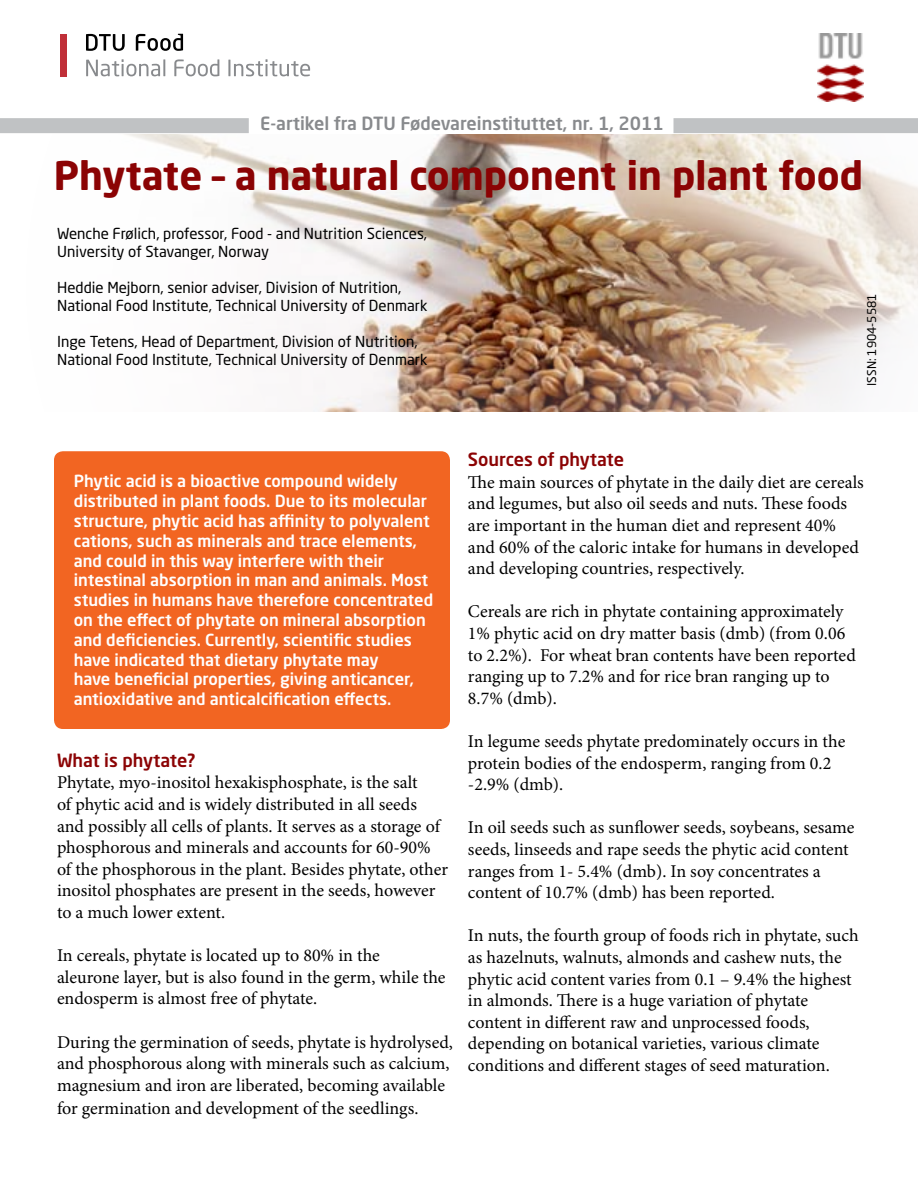
<style>
.page{position:relative;width:918px;height:1188px;background:#fff}
.page>*{position:absolute;margin:0;border:0;box-sizing:border-box;transform-origin:0 0}
.t1{font:700 39px "Neo Sans Std";color:#8b0304}
.t2{font:18px/21.6px "Minion Pro";letter-spacing:-.005em;color:#000}
.t3{font:500 18px "Neo Sans Std";color:#888a8d}
.t4{font:500 18px "Neo Sans Std";color:#8b0304}
.t5{font:500 16.5px/19.8px "Neo Sans Std";color:#fff}
.t6{font:15px/18px "Neo Sans Std";color:#000}
.t7{font:12px "Neo Sans Std";color:#000}
</style>
<div class="page">
<div style="left:54px;top:451px;width:396px;height:278px;background:#f26522;border-radius:9px"></div>
<img style="left:818px;top:34px;width:46px;height:68px">
<div style="left:60px;top:34px;width:7px;height:42px;background:#c02f38"></div>
<svg style="left:86px;top:34px;width:97px;height:17px"></svg>
<svg style="left:86px;top:59px;width:224px;height:17px"></svg>
<img style="left:126px;top:134px;width:792px;height:278px">
<div style="left:0;top:118px;width:249px;height:15px;background:#c0c2c4"></div>
<div style="left:674px;top:118px;width:244px;height:15px;background:#c0c2c4"></div>
<p class="t3" style="left:260px;top:112px;width:405px">E-artikel fra DTU Fødevareinstituttet, nr. 1, 2011</p>
<h1 class="t1" style="left:54px;top:151px;width:811px">Phytate – a natural component in plant food</h1>
<p class="t6" style="left:57px;top:225px;width:371px">Wenche Frølich, professor, Food - and Nutrition Sciences,<br>University of Stavanger, Norway</p>
<p class="t6" style="left:57px;top:279px;width:372px">Heddie Mejborn, senior adviser, Division of Nutrition,<br>National Food Institute, Technical University of Denmark</p>
<p class="t6" style="left:57px;top:333px;width:372px">Inge Tetens, Head of Department, Division of Nutrition,<br>National Food Institute, Technical University of Denmark</p>
<p class="t7" style="left:864px;top:386px;width:94px;rotate:-90deg">ISSN: 1904-5581</p>
<p class="t5" style="left:74px;top:471px;width:361px">Phytic acid is a bioactive compound widely distributed in plant foods. Due to its molecular structure, phytic acid has affinity to polyvalent cations, such as minerals and trace elements, and could in this way interfere with their intestinal absorption in man and animals. Most studies in humans have therefore concentrated on the effect of phytate on mineral absorption and deficiencies. Currently, scientific studies have indicated that dietary phytate may<br>have beneficial properties, giving anticancer, antioxidative and anticalcification effects.</p>
<p class="t4" style="left:57px;top:749px;width:140px">What is phytate?</p>
<p class="t2" style="left:57px;top:772px;width:393px">Phytate, myo-inositol hexakisphosphate, is the salt<br>of phytic acid and is widely distributed in all seeds and possibly all cells of plants. It serves as a storage of phosphorous and minerals and accounts for 60-90% of the phosphorous in the plant. Besides phytate, other inositol phosphates are present in the seeds, however to a much lower extent.</p>
<p class="t2" style="left:57px;top:945px;width:390px">In cereals, phytate is located up to 80% in the aleurone layer, but is also found in the germ, while the endosperm is almost free of phytate.</p>
<p class="t2" style="left:57px;top:1031px;width:397px">During the germination of seeds, phytate is hydrolysed, and phosphorous along with minerals such as calcium, magnesium and iron are liberated, becoming available</p>
<p class="t2" style="left:57px;top:1098px;width:363px">for germination and development of the seedlings.</p>
<p class="t4" style="left:468px;top:448px;width:158px">Sources of phytate</p>
<p class="t2" style="left:468px;top:471px;width:397px">The main sources of phytate in the daily diet are cereals and legumes, but also oil seeds and nuts. These foods are important in the human diet and represent 40% and 60% of the caloric intake for humans in developed and developing countries, respectively.</p>
<p class="t2" style="left:468px;top:601px;width:389px">Cereals are rich in phytate containing approximately 1% phytic acid on dry matter basis (dmb) (from 0.06 to 2.2%). For wheat bran contents have been reported ranging up to 7.2% and for rice bran ranging up to 8.7% (dmb).</p>
<p class="t2" style="left:468px;top:731px;width:379px">In legume seeds phytate predominately occurs in the protein bodies of the endosperm, ranging from 0.2 -2.9% (dmb).</p>
<p class="t2" style="left:468px;top:817px;width:388px">In oil seeds such as sunflower seeds, soybeans, sesame seeds, linseeds and rape seeds the phytic acid content ranges from 1- 5.4% (dmb). In soy concentrates a content of 10.7% (dmb) has been reported.</p>
<p class="t2" style="left:468px;top:925px;width:392px">In nuts, the fourth group of foods rich in phytate, such as hazelnuts, walnuts, almonds and cashew nuts, the phytic acid content varies from 0.1 – 9.4% the highest in almonds. There is a huge variation of phytate content in different raw and unprocessed foods, depending on botanical varieties, various climate conditions and different stages of seed maturation.</p>
</div>
